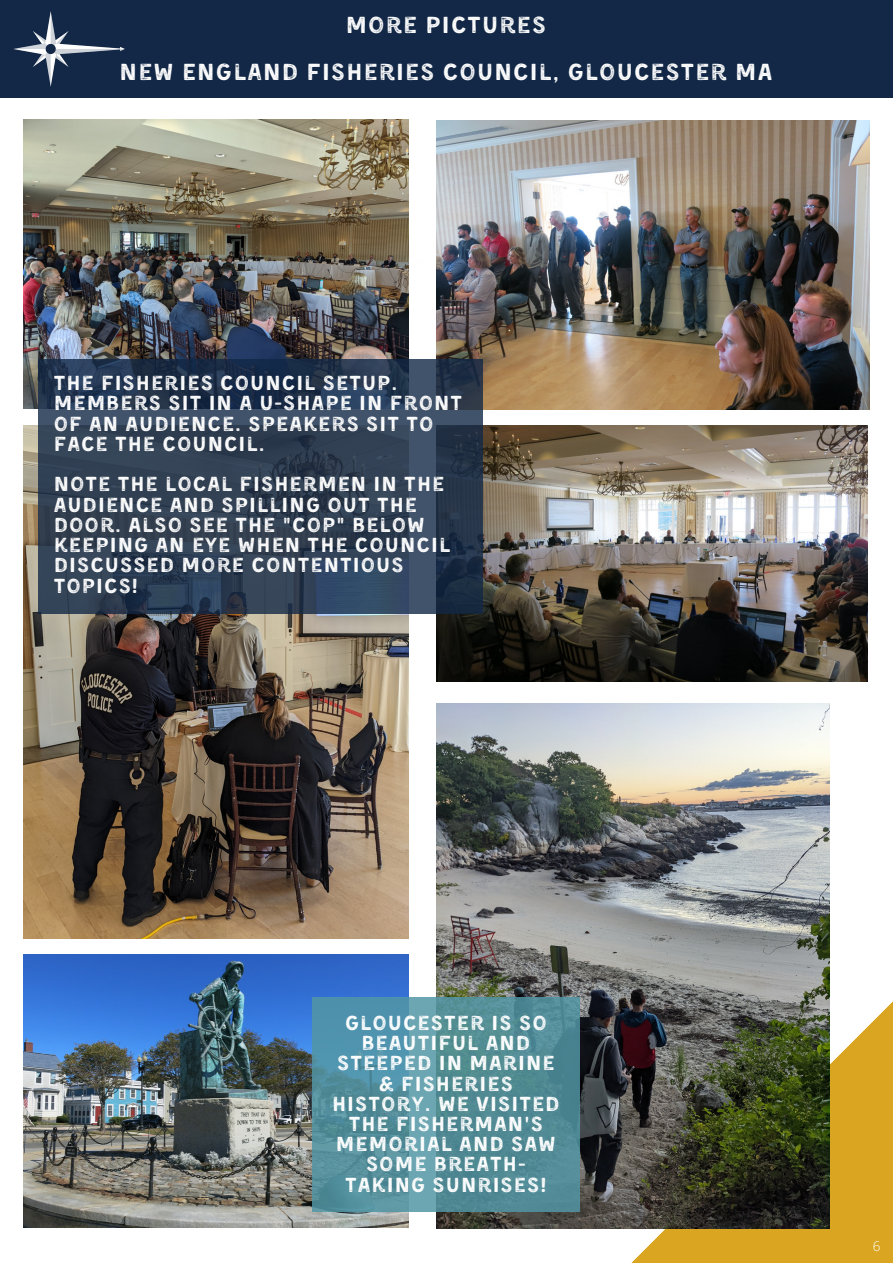
<style>
.page{position:relative;width:893px;height:1264px;background:#fff}
.page>*{position:absolute;margin:0;border:0;box-sizing:border-box;transform-origin:0 0}
.t1{font:24px/47.2px "Kent 4 F Printed";letter-spacing:.05em;color:#fff;text-align:center}
.t2{font:21px/20.2px "Kent 4 F Printed";letter-spacing:.05em;color:#fff}
.t3{font:300 13.5px "Open Sans";color:#fff}
</style>
<div class="page">
<div style="left:0;top:0;width:892px;height:98px;background:#122846"></div>
<svg style="left:560px;top:963px;width:332px;height:299px;fill:#daa520"></svg>
<img style="left:13px;top:11px;width:112px;height:76px">
<img style="left:437px;top:425px;width:430px;height:256px">
<img style="left:437px;top:120px;width:432px;height:289px">
<img style="left:24px;top:120px;width:384px;height:289px">
<img style="left:24px;top:425px;width:384px;height:513px">
<img style="left:437px;top:704px;width:392px;height:523px">
<img style="left:24px;top:954px;width:384px;height:273px">
<svg style="left:39px;top:360px;width:444px;height:254px;background:#2e3e53"></svg>
<svg style="left:312px;top:997px;width:267px;height:215px;background:#548f9c"></svg>
<p class="t1" style="left:120px;top:3px;width:654px">MORE PICTURES<br>NEW ENGLAND FISHERIES COUNCIL, GLOUCESTER MA</p>
<p class="t2" style="left:54px;top:375px;width:410px">THE FISHERIES COUNCIL SETUP.<br>MEMBERS SIT IN A U-SHAPE IN FRONT<br>OF AN AUDIENCE. SPEAKERS SIT TO<br>FACE THE COUNCIL.</p>
<p class="t2" style="left:54px;top:476px;width:398px">NOTE THE LOCAL FISHERMEN IN THE<br>AUDIENCE AND SPILLING OUT THE<br>DOOR. ALSO SEE THE "COP" BELOW<br>KEEPING AN EYE WHEN THE COUNCIL<br>DISCUSSED MORE CONTENTIOUS<br>TOPICS!</p>
<p class="t2" style="left:332px;top:1014px;width:229px;text-align:center">GLOUCESTER IS SO<br>BEAUTIFUL AND<br>STEEPED IN MARINE &amp; FISHERIES<br>HISTORY. WE VISITED<br>THE FISHERMAN'S<br>MEMORIAL AND SAW<br>SOME BREATH-<br>TAKING SUNRISES!</p>
<p class="t3" style="left:872px;top:1236px;width:9px">6</p>
</div>
